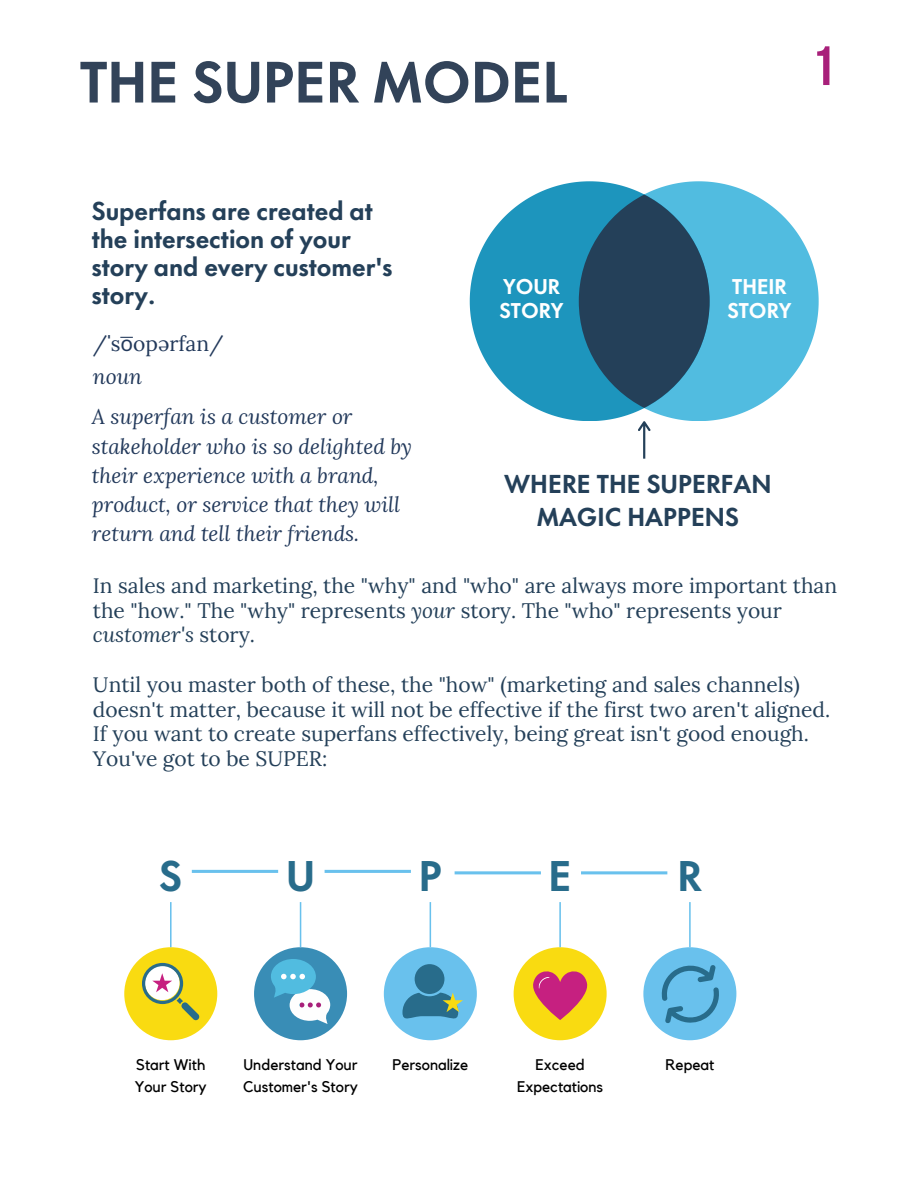
<style>
.page{position:relative;width:918px;height:1188px;background:#fff}
.page>*{position:absolute;margin:0;border:0;box-sizing:border-box;transform-origin:0 0}
.t1{font:700 54px "Futura Now Headline";color:#324359}
.t2{font:50.25px "Balboa Plus Fill";color:#a8207a}
.t3{font:700 39.75px "Futura Now Headline";color:#286c8b}
.t4{font:700 24px/28.2px "Futura Now Headline";color:#244059;text-align:center}
.t5{font:21px/24.8px "Lora";color:#244059}
.t6{font:italic 21px/29.2px "Lora";color:#22395b}
.t7{font:21px "Lora";color:#22395b}
.t8{font:700 19.8px/23.7px "Futura Now Headline";color:#fff}
.t9{font:15.3px/21.5px "Kollektif";color:#000}
.s1{font-family:"Noto Sans"}
.s2{font-style:italic}
</style>
<div class="page">
<svg style="left:638px;top:421px;width:12px;height:38px"></svg>
<svg style="left:710px;top:181px;width:109px;height:240px;fill:#51bce0"></svg>
<svg style="left:470px;top:181px;width:240px;height:240px;fill:#1d95bd"></svg>
<div style="left:579px;top:195px;width:131px;height:213px;background:#244059;border-radius:50%"></div>
<div style="left:254px;top:947px;width:93px;height:93px;background:#398db6;border-radius:50%"></div>
<hr style="left:300px;top:902px;width:1px;height:45px;background:#69c1ed">
<div style="left:384px;top:947px;width:93px;height:93px;background:#69c1ed;border-radius:50%"></div>
<div style="left:415px;top:964px;width:29px;height:30px;background:#286c8b;border-radius:50%"></div>
<svg style="left:402px;top:993px;width:61px;height:26px"></svg>
<hr style="left:430px;top:902px;width:1px;height:45px;background:#69c1ed">
<div style="left:514px;top:947px;width:93px;height:93px;background:#f9db11;border-radius:50%"></div>
<svg style="left:533px;top:971px;width:55px;height:49px"></svg>
<hr style="left:559px;top:902px;width:2px;height:45px;background:#69c1ed">
<div style="left:643px;top:947px;width:93px;height:93px;background:#69c1ed;border-radius:50%"></div>
<svg style="left:661px;top:965px;width:58px;height:58px"></svg>
<hr style="left:689px;top:902px;width:2px;height:45px;background:#69c1ed">
<div style="left:124px;top:947px;width:93px;height:93px;background:#f9db11;border-radius:50%"></div>
<svg style="left:142px;top:963px;width:58px;height:57px"></svg>
<hr style="left:170px;top:902px;width:2px;height:45px;background:#69c1ed">
<hr style="left:192px;top:870px;width:86px;height:3px;background:#69c1ed">
<hr style="left:325px;top:870px;width:86px;height:3px;background:#69c1ed">
<hr style="left:455px;top:871px;width:86px;height:3px;background:#69c1ed">
<hr style="left:581px;top:871px;width:86px;height:3px;background:#69c1ed">
<svg style="left:271px;top:959px;width:59px;height:65px"></svg>
<h4 class="t1" style="left:80px;top:52px;width:489px">THE SUPER MODEL</h4>
<p class="t2" style="left:815px;top:44px;width:23px">1</p>
<p class="t4" style="left:92px;top:197px;width:302px;text-align:left">Superfans are created at the intersection of your story and every customer's story.</p>
<p class="t7" style="left:93px;top:329px;width:132px">/<span class="s1">ˈ</span>s<span class="s1">o͞</span>opərfan/</p>
<h2 class="t6" style="left:93px;top:361px;width:51px">noun</h2>
<p class="t6" style="left:92px;top:402px;width:322px">A superfan is a customer or stakeholder who is so delighted by their experience with a brand, product, or service that they will return and tell their friends.</p>
<p class="t8" style="left:499px;top:275px;width:66px">YOUR<br>STORY</p>
<p class="t8" style="left:727px;top:275px;width:66px">THEIR<br>STORY</p>
<h3 class="t4" style="left:504px;top:469px;width:269px;line-height:32.7px">WHERE THE SUPERFAN<br>MAGIC HAPPENS</h3>
<h1 class="t5" style="left:93px;top:573px;width:746px">In sales and marketing, the "why" and "who" are always more important than the "how." The "why" represents <span class="s2">your</span> story. The "who" represents your <span class="s2">customer's</span> story.</h1>
<p class="t5" style="left:93px;top:672px;width:739px">Until you master both of these, the "how" (marketing and sales channels) doesn't matter, because it will not be effective if the first two aren't aligned.</p>
<h4 class="t5" style="left:93px;top:721px;width:718px">If you want to create superfans effectively, being great isn't good enough.<br>You've got to be SUPER:</h4>
<p class="t3" style="left:159px;top:854px;width:25px">S</p>
<h3 class="t3" style="left:286px;top:854px;width:30px">U</h3>
<h3 class="t3" style="left:419px;top:854px;width:25px">P</h3>
<h3 class="t3" style="left:549px;top:854px;width:25px">E</h3>
<h3 class="t3" style="left:677px;top:854px;width:26px">R</h3>
<p class="t9" style="left:135px;top:1055px;width:74px">Start With<br>Your Story</p>
<p class="t9" style="left:243px;top:1055px;width:116px">Understand Your<br>Customer's Story</p>
<p class="t9" style="left:392px;top:1055px;width:77px">Personalize</p>
<p class="t9" style="left:517px;top:1055px;width:88px;text-align:center">Exceed<br>Expectations</p>
<p class="t9" style="left:666px;top:1055px;width:50px">Repeat</p>
</div>
